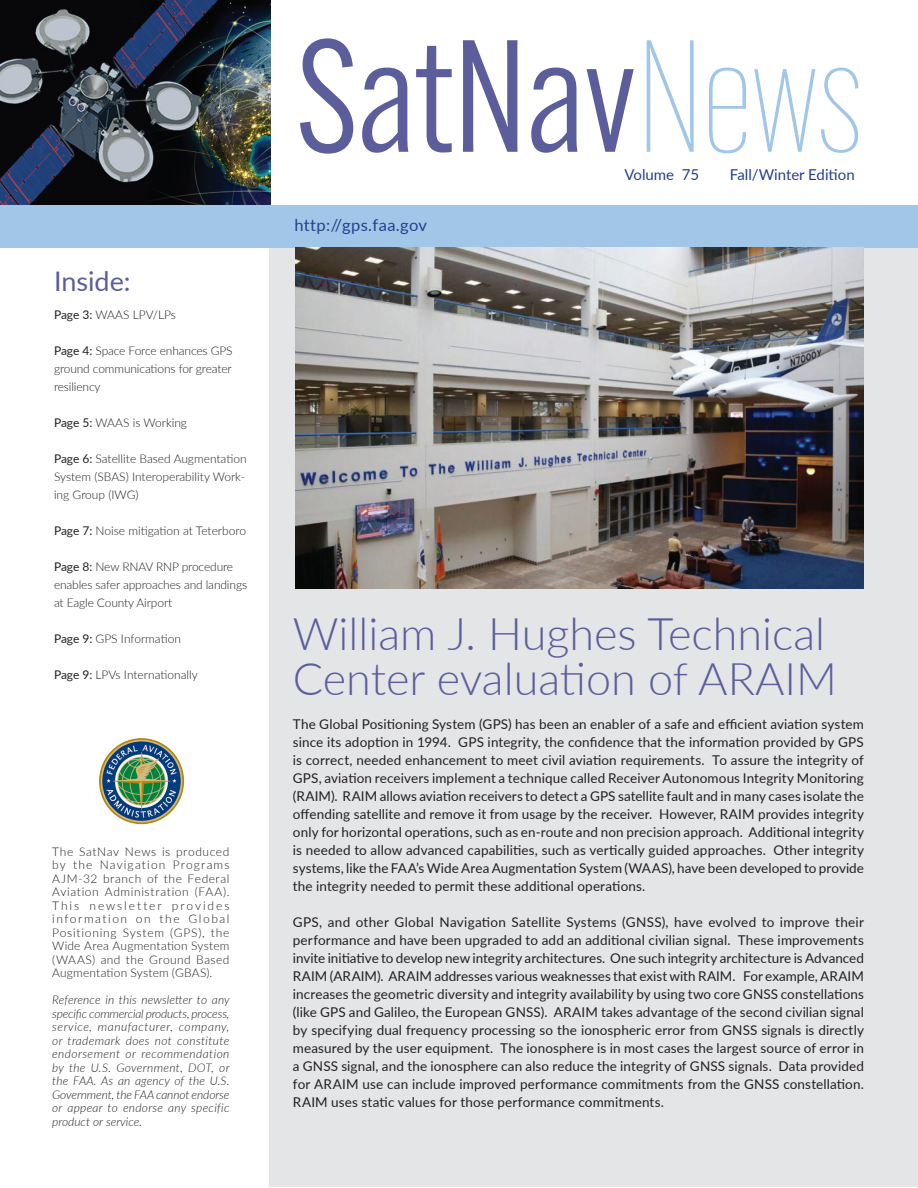
<style>
.page{position:relative;width:918px;height:1188px;background:#fff}
.page>*{position:absolute;margin:0;border:0;box-sizing:border-box;transform-origin:0 0}
.t1{font:156px "Alternate Gothic ATF";color:#5c5e9c}
.t2{font:300 45px/45px "Lato";color:#5c5e9c}
.t3{font:27px "Lato";color:#5c5e9c}
.t4{font:16.5px "Lato";letter-spacing:.025em;color:#253f8e}
.t5{font:15px "Lato";color:#253f8e}
.t6{font:13.5px/18px "Lato";letter-spacing:.01em;color:#231f20;text-align:justify}
.t7{font:300 12px/13.5px "Lato";letter-spacing:-.005em;color:#231f20;text-align:justify}
.t8{font:italic 300 12px/13.5px "Lato";letter-spacing:.015em;color:#231f20;text-align:justify}
.s1{font-weight:400}
.s2{font-weight:100;color:#a2c6e8}
</style>
<div class="page">
<div style="left:269px;top:211px;width:649px;height:975px;background:#e4e5e7"></div>
<img style="left:0;top:0;width:270px;height:205px">
<div style="left:0;top:205px;width:918px;height:42px;background:#a2c6e8"></div>
<img style="left:99px;top:738px;width:86px;height:87px">
<img style="left:296px;top:247px;width:568px;height:341px">
<h3 class="t3" style="left:54px;top:262px;width:78px">Inside:</h3>
<p class="t7" style="left:54px;top:308px;width:124px"><span class="s1">Page 3:</span> WAAS LPV/LPs</p>
<p class="t7" style="left:54px;top:342px;width:180px;line-height:18px"><span class="s1">Page 4:</span> Space Force enhances GPS ground communications for greater resiliency</p>
<p class="t7" style="left:54px;top:416px;width:135px"><span class="s1">Page 5:</span> WAAS is Working</p>
<p class="t7" style="left:54px;top:450px;width:194px;line-height:18px;text-align:left"><span class="s1">Page 6:</span> Satellite Based Augmentation<br>System (SBAS) Interoperability Work&shy;ing Group (IWG)</p>
<p class="t7" style="left:54px;top:524px;width:194px"><span class="s1">Page 7:</span> Noise mitigation at Teterboro</p>
<p class="t7" style="left:54px;top:558px;width:195px;line-height:18px;text-align:left"><span class="s1">Page 8:</span> New RNAV RNP procedure enables safer approaches and landings at Eagle County Airport</p>
<p class="t7" style="left:54px;top:632px;width:129px"><span class="s1">Page 9:</span> GPS Information</p>
<p class="t7" style="left:54px;top:668px;width:145px"><span class="s1">Page 9:</span> LPVs Internationally</p>
<p class="t7" style="left:52px;top:844px;width:179px">The SatNav News is produced by the Navigation Programs AJM-32 branch of the Federal Aviation Administration (FAA).<br>This newsletter provides information on the Global Positioning System (GPS), the Wide Area Augmentation System (WAAS) and the Ground Based Augmentation System (GBAS).</p>
<p class="t8" style="left:52px;top:993px;width:179px">Reference in this newsletter to any specific commercial products, process, service, manufacturer, company, or trademark does not constitute endorsement or recommendation by the U.S. Government, DOT, or the FAA. As an agency of the U.S.<br>Government, the FAA cannot endorse or appear to endorse any specific product or service.</p>
<h1 class="t1" style="left:296px;top:3px;width:569px">SatNav<span class="s2">News</span></h1>
<p class="t5" style="left:624px;top:164px;width:76px">Volume 75</p>
<p class="t5" style="left:730px;top:164px;width:126px">Fall/Winter Edition</p>
<p class="t4" style="left:294px;top:213px;width:134px">http://gps.faa.gov</p>
<h2 class="t2" style="left:293px;top:609px;width:546px">William J. Hughes Technical<br>Center evaluation of ARAIM</h2>
<p class="t6" style="left:293px;top:715px;width:573px">The Global Positioning System (GPS) has been an enabler of a safe and efficient aviation system since its adoption in 1994. GPS integrity, the confidence that the information provided by GPS is correct, needed enhancement to meet civil aviation requirements. To assure the integrity of GPS, aviation receivers implement a technique called Receiver Autonomous Integrity Monitoring (RAIM). RAIM allows aviation receivers to detect a GPS satellite fault and in many cases isolate the offending satellite and remove it from usage by the receiver. However, RAIM provides integrity only for horizontal operations, such as en-route and non precision approach. Additional integrity is needed to allow advanced capabilities, such as vertically guided approaches. Other integrity systems, like the FAA’s Wide Area Augmentation System (WAAS), have been developed to provide the integrity needed to permit these additional operations.</p>
<p class="t6" style="left:293px;top:913px;width:573px">GPS, and other Global Navigation Satellite Systems (GNSS), have evolved to improve their performance and have been upgraded to add an additional civilian signal. These improvements invite initiative to develop new integrity architectures. One such integrity architecture is Advanced RAIM (ARAIM). ARAIM addresses various weaknesses that exist with RAIM. For example, ARAIM increases the geometric diversity and integrity availability by using two core GNSS constellations (like GPS and Galileo, the European GNSS). ARAIM takes advantage of the second civilian signal by specifying dual frequency processing so the ionospheric error from GNSS signals is directly measured by the user equipment. The ionosphere is in most cases the largest source of error in a GNSS signal, and the ionosphere can also reduce the integrity of GNSS signals. Data provided for ARAIM use can include improved performance commitments from the GNSS constellation.<br>RAIM uses static values for those performance commitments.</p>
</div>
